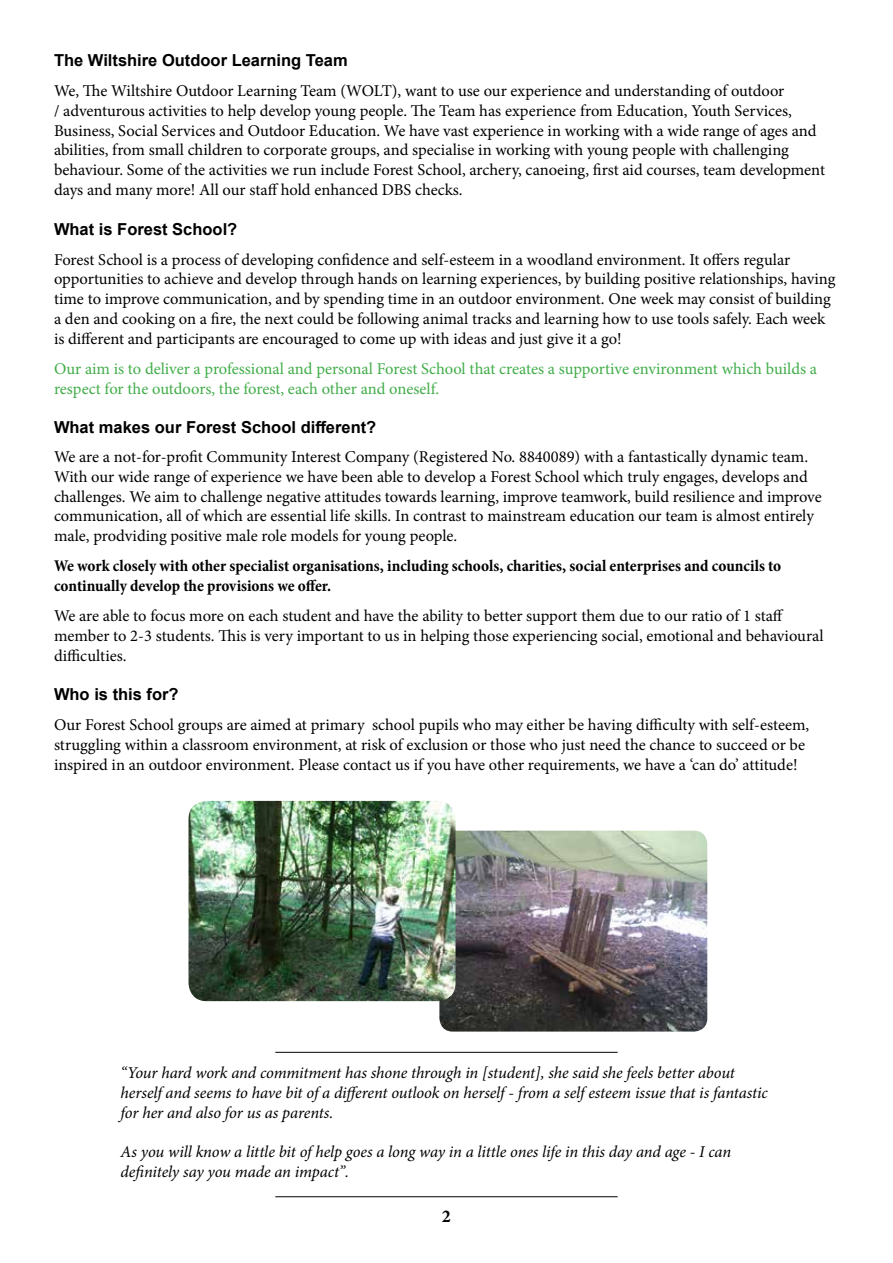
<style>
.page{position:relative;width:893px;height:1263px;background:#fff}
.page>*{position:absolute;margin:0;border:0;box-sizing:border-box;transform-origin:0 0}
.t1{font:700 18px "Minion Pro";color:#000}
.t2{font:16.5px/19.8px "Minion Pro";letter-spacing:-.005em;color:#000}
.t3{font:italic 16.5px/19.8px "Minion Pro";letter-spacing:-.01em;color:#000}
.t4{font:16.5px/19.8px "Minion Pro";letter-spacing:-.005em;color:#41ad49}
.t5{font:700 condensed 16.5px/19.8px "Minion Pro";color:#000}
.t6{font:700 16.5px "Arial";color:#000}
</style>
<div class="page">
<img style="left:439px;top:831px;width:268px;height:200px">
<img style="left:189px;top:801px;width:266px;height:200px">
<hr style="left:275px;top:1052px;width:343px;height:1px;background:#000">
<hr style="left:275px;top:1196px;width:343px;height:1px;background:#000">
<p class="t6" style="left:54px;top:49px;width:295px">The Wiltshire Outdoor Learning Team</p>
<p class="t2" style="left:54px;top:81px;width:772px">We, The Wiltshire Outdoor Learning Team (WOLT), want to use our experience and understanding of outdoor<br>/ adventurous activities to help develop young people. The Team has experience from Education, Youth Services, Business, Social Services and Outdoor Education. We have vast experience in working with a wide range of ages and abilities, from small children to corporate groups, and specialise in working with young people with challenging behaviour. Some of the activities we run include Forest School, archery, canoeing, first aid courses, team development days and many more! All our staff hold enhanced DBS checks.</p>
<p class="t6" style="left:54px;top:217px;width:185px">What is Forest School?</p>
<p class="t2" style="left:54px;top:250px;width:783px">Forest School is a process of developing confidence and self-esteem in a woodland environment. It offers regular opportunities to achieve and develop through hands on learning experiences, by building positive relationships, having time to improve communication, and by spending time in an outdoor environment. One week may consist of building a den and cooking on a fire, the next could be following animal tracks and learning how to use tools safely. Each week is different and participants are encouraged to come up with ideas and just give it a go!</p>
<p class="t4" style="left:54px;top:359px;width:765px">Our aim is to deliver a professional and personal Forest School that creates a supportive environment which builds a respect for the outdoors, the forest, each other and oneself.</p>
<p class="t6" style="left:54px;top:416px;width:324px">What makes our Forest School different?</p>
<p class="t2" style="left:54px;top:447px;width:769px">We are a not-for-profit Community Interest Company (Registered No. 8840089) with a fantastically dynamic team.<br>With our wide range of experience we have been able to develop a Forest School which truly engages, develops and challenges. We aim to challenge negative attitudes towards learning, improve teamwork, build resilience and improve communication, all of which are essential life skills. In contrast to mainstream education our team is almost entirely male, prodviding positive male role models for young people.</p>
<p class="t5" style="left:54px;top:556px;width:729px">We work closely with other specialist organisations, including schools, charities, social enterprises and councils to continually develop the provisions we offer.</p>
<p class="t2" style="left:54px;top:606px;width:771px">We are able to focus more on each student and have the ability to better support them due to our ratio of 1 staff member to 2-3 students. This is very important to us in helping those experiencing social, emotional and behavioural difficulties.</p>
<p class="t6" style="left:54px;top:683px;width:126px">Who is this for?</p>
<p class="t2" style="left:54px;top:715px;width:757px">Our Forest School groups are aimed at primary school pupils who may either be having difficulty with self-esteem, struggling within a classroom environment, at risk of exclusion or those who just need the chance to succeed or be inspired in an outdoor environment. Please contact us if you have other requirements, we have a ‘can do’ attitude!</p>
<p class="t3" style="left:121px;top:1063px;width:649px">“Your hard work and commitment has shone through in [student], she said she feels better about herself and seems to have bit of a different outlook on herself - from a self esteem issue that is fantastic for her and also for us as parents.</p>
<p class="t3" style="left:121px;top:1142px;width:612px">As you will know a little bit of help goes a long way in a little ones life in this day and age - I can definitely say you made an impact”.</p>
<p class="t1" style="left:442px;top:1203px;width:10px">2</p>
</div>
